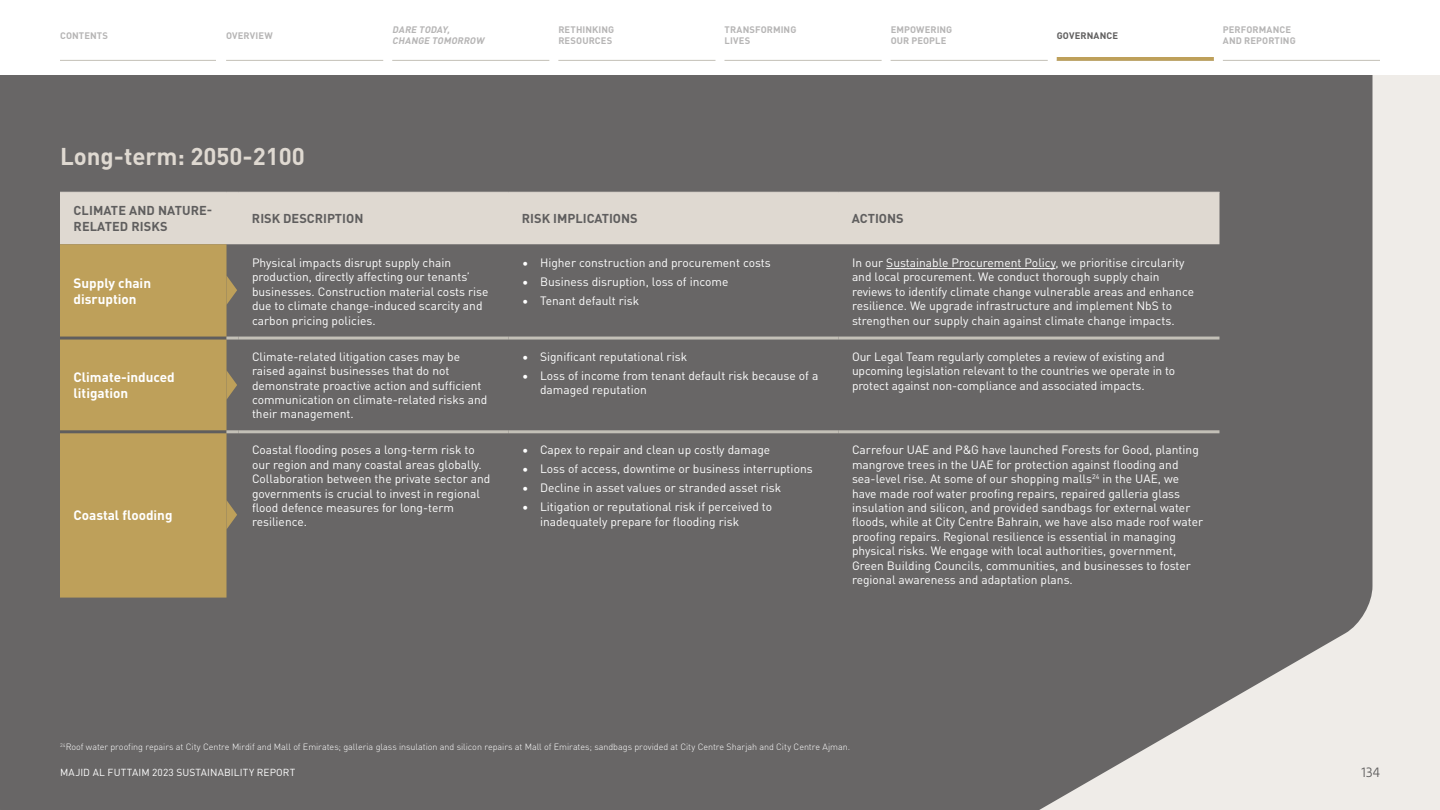
<style>
.page{position:relative;width:1440px;height:810px;background:#fff}
.page>*{position:absolute;margin:0;border:0;box-sizing:border-box;transform-origin:0 0}
.t1{font:700 24px "DIN Pro";color:#dfd9d1}
.t2{font:700 13.5px/16.2px "DIN Pro";color:#fff}
.t3{font:300 13.5px "Marselis Pro";color:#5f5e5e}
.t4{font:700 12.75px/15.3px "DIN Pro";color:#5f5e5e}
.t5{font:12px/14.4px "DIN Pro";color:#fff}
.t6{font:10.12px "DIN Pro";letter-spacing:.02em;color:#fff}
.t7{font:700 9.38px/10.5px "DIN Pro";letter-spacing:.01em;color:#b6b5b5}
.t8{font:italic 700 9.38px/10.5px "DIN Pro";color:#b6b5b5}
.t9{font:700 9.38px "DIN Pro";letter-spacing:.01em;color:#5f5e5e}
.t10{font:300 9px "DIN Pro";letter-spacing:-.005em;color:#fff}
</style>
<div class="page">
<div style="left:0;top:74px;width:1440px;height:736px;background:#efece8"></div>
<div style="left:0;top:75px;width:1373px;height:735px;background:#686666"></div>
<div style="left:60px;top:193px;width:1160px;height:51px;background:#dfd9d1"></div>
<div style="left:60px;top:244px;width:166px;height:354px;background:#bea05a"></div>
<hr style="left:60px;top:337px;width:166px;height:3px;background:#5f5e5e">
<hr style="left:60px;top:430px;width:166px;height:3px;background:#5f5e5e">
<svg style="left:226px;top:337px;width:12px;height:3px"></svg>
<hr style="left:238px;top:337px;width:270px;height:3px;background:#c3c0b7">
<hr style="left:508px;top:337px;width:330px;height:3px;background:#c3c0b7">
<hr style="left:838px;top:337px;width:382px;height:3px;background:#c3c0b7">
<svg style="left:226px;top:430px;width:12px;height:3px"></svg>
<hr style="left:238px;top:430px;width:270px;height:3px;background:#c3c0b7">
<hr style="left:508px;top:430px;width:330px;height:3px;background:#c3c0b7">
<hr style="left:838px;top:430px;width:382px;height:3px;background:#c3c0b7">
<hr style="left:60px;top:192px;width:166px;height:1px;background:#dfd9d1">
<svg style="left:226px;top:192px;width:12px;height:1px"></svg>
<hr style="left:238px;top:192px;width:270px;height:1px;background:#dfd9d1">
<hr style="left:508px;top:192px;width:330px;height:1px;background:#dfd9d1">
<hr style="left:838px;top:192px;width:382px;height:1px;background:#dfd9d1">
<hr style="left:886px;top:268px;width:169px;height:1px;background:#fff">
<svg style="left:226px;top:275px;width:11px;height:30px"></svg>
<svg style="left:226px;top:370px;width:11px;height:30px"></svg>
<svg style="left:226px;top:500px;width:11px;height:30px"></svg>
<div style="left:0;top:0;width:1440px;height:75px;background:#fff"></div>
<hr style="left:60px;top:60px;width:156px;height:1px;background:#c3c0b7">
<hr style="left:226px;top:60px;width:157px;height:1px;background:#c3c0b7">
<hr style="left:392px;top:60px;width:157px;height:1px;background:#c3c0b7">
<hr style="left:558px;top:60px;width:158px;height:1px;background:#c3c0b7">
<hr style="left:724px;top:60px;width:158px;height:1px;background:#c3c0b7">
<hr style="left:891px;top:60px;width:157px;height:1px;background:#c3c0b7">
<hr style="left:1223px;top:60px;width:157px;height:1px;background:#c3c0b7">
<svg style="left:1057px;top:57px;width:157px;height:4px"></svg>
<p class="t7" style="left:60px;top:29px;width:49px">CONTENTS</p>
<p class="t7" style="left:226px;top:29px;width:48px">OVERVIEW</p>
<p class="t7" style="left:725px;top:24px;width:73px">TRANSFORMING<br>LIVES</p>
<p class="t8" style="left:392px;top:24px;width:96px">DARE TODAY,<br>CHANGE TOMORROW</p>
<p class="t7" style="left:558px;top:24px;width:57px">RETHINKING<br>RESOURCES</p>
<p class="t9" style="left:1057px;top:28px;width:63px">GOVERNANCE</p>
<p class="t7" style="left:1223px;top:24px;width:74px">PERFORMANCE<br>AND REPORTING</p>
<p class="t7" style="left:891px;top:24px;width:63px">EMPOWERING<br>OUR PEOPLE</p>
<h1 class="t1" style="left:60px;top:138px;width:247px">Long-term: 2050-2100</h1>
<p class="t4" style="left:74px;top:202px;width:140px">CLIMATE AND NATURE-<br>RELATED RISKS</p>
<p class="t4" style="left:252px;top:210px;width:113px">RISK DESCRIPTION</p>
<p class="t4" style="left:522px;top:210px;width:117px">RISK IMPLICATIONS</p>
<p class="t4" style="left:852px;top:210px;width:53px">ACTIONS</p>
<p class="t2" style="left:74px;top:274px;width:79px">Supply chain disruption</p>
<p class="t2" style="left:74px;top:368px;width:103px">Climate-induced litigation</p>
<p class="t2" style="left:74px;top:506px;width:101px">Coastal flooding</p>
<p class="t5" style="left:252px;top:255px;width:238px">Physical impacts disrupt supply chain production, directly affecting our tenants’ businesses. Construction material costs rise due to climate change-induced scarcity and carbon pricing policies.</p>
<p class="t5" style="left:522px;top:255px;width:250px">• Higher construction and procurement costs</p>
<p class="t5" style="left:522px;top:274px;width:208px">• Business disruption, loss of income</p>
<p class="t5" style="left:522px;top:292px;width:119px">• Tenant default risk</p>
<p class="t5" style="left:252px;top:348px;width:237px">Climate-related litigation cases may be raised against businesses that do not demonstrate proactive action and sufficient communication on climate-related risks and their management.</p>
<p class="t5" style="left:522px;top:348px;width:167px">• Significant reputational risk</p>
<p class="t5" style="left:540px;top:367px;width:280px;text-indent:-18px">• Loss of income from tenant default risk because of a damaged reputation</p>
<p class="t5" style="left:252px;top:442px;width:240px">Coastal flooding poses a long-term risk to our region and many coastal areas globally.<br>Collaboration between the private sector and governments is crucial to invest in regional flood defence measures for long-term resilience.</p>
<p class="t5" style="left:522px;top:442px;width:250px">• Capex to repair and clean up costly damage</p>
<p class="t5" style="left:522px;top:461px;width:292px">• Loss of access, downtime or business interruptions</p>
<p class="t5" style="left:522px;top:480px;width:261px">• Decline in asset values or stranded asset risk</p>
<p class="t5" style="left:540px;top:499px;width:234px;text-indent:-18px">• Litigation or reputational risk if perceived to inadequately prepare for flooding risk</p>
<p class="t5" style="left:852px;top:255px;width:344px">In our Sustainable Procurement Policy, we prioritise circularity and local procurement. We conduct thorough supply chain reviews to identify climate change vulnerable areas and enhance resilience. We upgrade infrastructure and implement NbS to strengthen our supply chain against climate change impacts.</p>
<p class="t5" style="left:852px;top:348px;width:325px">Our Legal Team regularly completes a review of existing and upcoming legislation relevant to the countries we operate in to protect against non-compliance and associated impacts.</p>
<p class="t5" style="left:852px;top:442px;width:353px">Carrefour UAE and P&amp;G have launched Forests for Good, planting mangrove trees in the UAE for protection against flooding and sea-level rise. At some of our shopping malls<sup>24</sup> in the UAE, we have made roof water proofing repairs, repaired galleria glass insulation and silicon, and provided sandbags for external water floods, while at City Centre Bahrain, we have also made roof water proofing repairs. Regional resilience is essential in managing physical risks. We engage with local authorities, government, Green Building Councils, communities, and businesses to foster regional awareness and adaptation plans.</p>
<p class="t10" style="left:60px;top:740px;width:792px"><sup>24</sup>Roof water proofing repairs at City Centre Mirdif and Mall of Emirates; galleria glass insulation and silicon repairs at Mall of Emirates; sandbags provided at City Centre Sharjah and City Centre Ajman.</p>
<p class="t6" style="left:60px;top:765px;width:237px">MAJID AL FUTTAIM 2023 SUSTAINABILITY REPORT</p>
<p class="t3" style="left:1361px;top:764px;width:20px">134</p>
</div>
